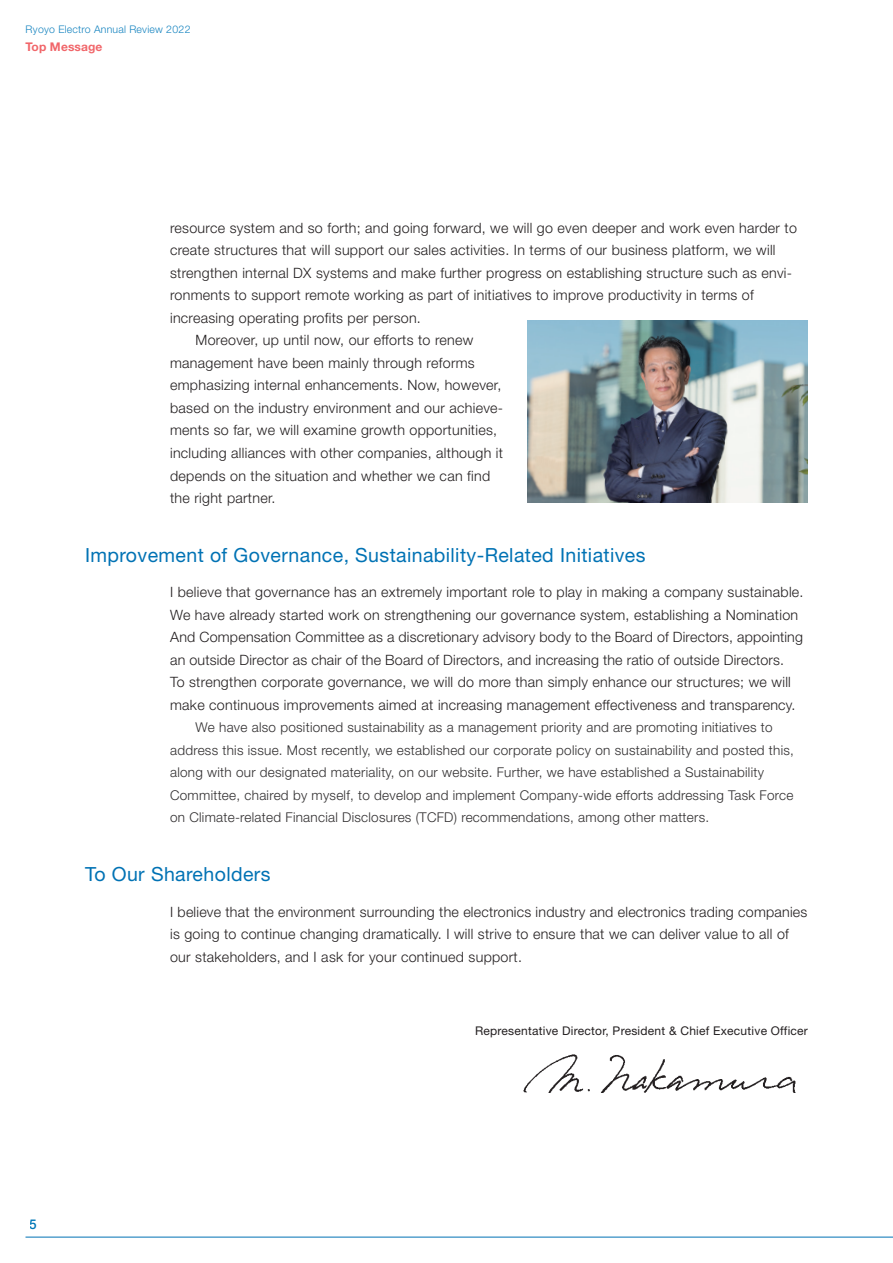
<style>
.page{position:relative;width:893px;height:1263px;background:#fff}
.page>*{position:absolute;margin:0;border:0;box-sizing:border-box;transform-origin:0 0}
.t1{font:19.5px "Helvetica Neue LT Std";letter-spacing:.02em;color:#0072b4}
.t2{font:300 14.25px/22.5px "Helvetica Neue LT Std";letter-spacing:.02em;color:#231f20}
.t3{font:300 13.5px/22.5px "Helvetica Neue LT Std";letter-spacing:.02em;color:#312f30}
.t4{font:500 13.5px "Helvetica Neue LT Std";color:#0077b7}
.t5{font:12px "Helvetica Neue LT Std";letter-spacing:.02em;color:#231f20}
.t6{font:700 12px "Helvetica Neue LT Std";letter-spacing:.01em;color:#f1666a}
.t7{font:300 10.5px "Helvetica Neue LT Std";letter-spacing:.02em;color:#1684c0}
</style>
<div class="page">
<img style="left:527px;top:320px;width:281px;height:183px">
<img style="left:523px;top:1054px;width:273px;height:39px">
<hr style="left:26px;top:1237px;width:867px;height:1px;background:#0072b4">
<p class="t7" style="left:26px;top:23px;width:167px">Ryoyo Electro Annual Review 2022</p>
<p class="t6" style="left:26px;top:40px;width:78px">Top Message</p>
<p class="t2" style="left:170px;top:216px;width:628px">resource system and so forth; and going forward, we will go even deeper and work even harder to</p>
<p class="t2" style="left:170px;top:239px;width:607px">create structures that will support our sales activities. In terms of our business platform, we will</p>
<p class="t2" style="left:170px;top:261px;width:623px">strengthen internal DX systems and make further progress on establishing structure such as envi-</p>
<p class="t2" style="left:170px;top:284px;width:585px">ronments to support remote working as part of initiatives to improve productivity in terms of</p>
<p class="t2" style="left:170px;top:306px;width:252px">increasing operating profits per person.</p>
<p class="t2" style="left:196px;top:329px;width:279px">Moreover, up until now, our efforts to renew</p>
<p class="t2" style="left:170px;top:351px;width:306px">management have been mainly through reforms</p>
<p class="t2" style="left:170px;top:374px;width:333px">emphasizing internal enhancements. Now, however,</p>
<p class="t2" style="left:170px;top:396px;width:335px">based on the industry environment and our achieve-</p>
<p class="t2" style="left:170px;top:419px;width:329px">ments so far, we will examine growth opportunities,</p>
<p class="t2" style="left:170px;top:441px;width:334px">including alliances with other companies, although it</p>
<p class="t2" style="left:170px;top:464px;width:322px">depends on the situation and whether we can find</p>
<p class="t2" style="left:170px;top:486px;width:107px">the right partner.</p>
<h1 class="t1" style="left:85px;top:543px;width:562px">Improvement of Governance, Sustainability-Related Initiatives</h1>
<p class="t2" style="left:170px;top:581px;width:635px">I believe that governance has an extremely important role to play in making a company sustainable.<br>We have already started work on strengthening our governance system, establishing a Nomination And Compensation Committee as a discretionary advisory body to the Board of Directors, appointing an outside Director as chair of the Board of Directors, and increasing the ratio of outside Directors.<br>To strengthen corporate governance, we will do more than simply enhance our structures; we will make continuous improvements aimed at increasing management effectiveness and transparency.</p>
<p class="t3" style="left:170px;top:716px;width:625px;text-indent:26px">We have also positioned sustainability as a management priority and are promoting initiatives to address this issue. Most recently, we established our corporate policy on sustainability and posted this, along with our designated materiality, on our website. Further, we have established a Sustainability Committee, chaired by myself, to develop and implement Company-wide efforts addressing Task Force on Climate-related Financial Disclosures (TCFD) recommendations, among other matters.</p>
<h1 class="t1" style="left:85px;top:862px;width:187px">To Our Shareholders</h1>
<p class="t2" style="left:170px;top:900px;width:639px">I believe that the environment surrounding the electronics industry and electronics trading companies is going to continue changing dramatically. I will strive to ensure that we can deliver value to all of our stakeholders, and I ask for your continued support.</p>
<p class="t4" style="left:30px;top:1216px;width:9px">5</p>
<p class="t5" style="left:475px;top:1024px;width:334px">Representative Director, President &amp; Chief Executive Officer</p>
</div>
